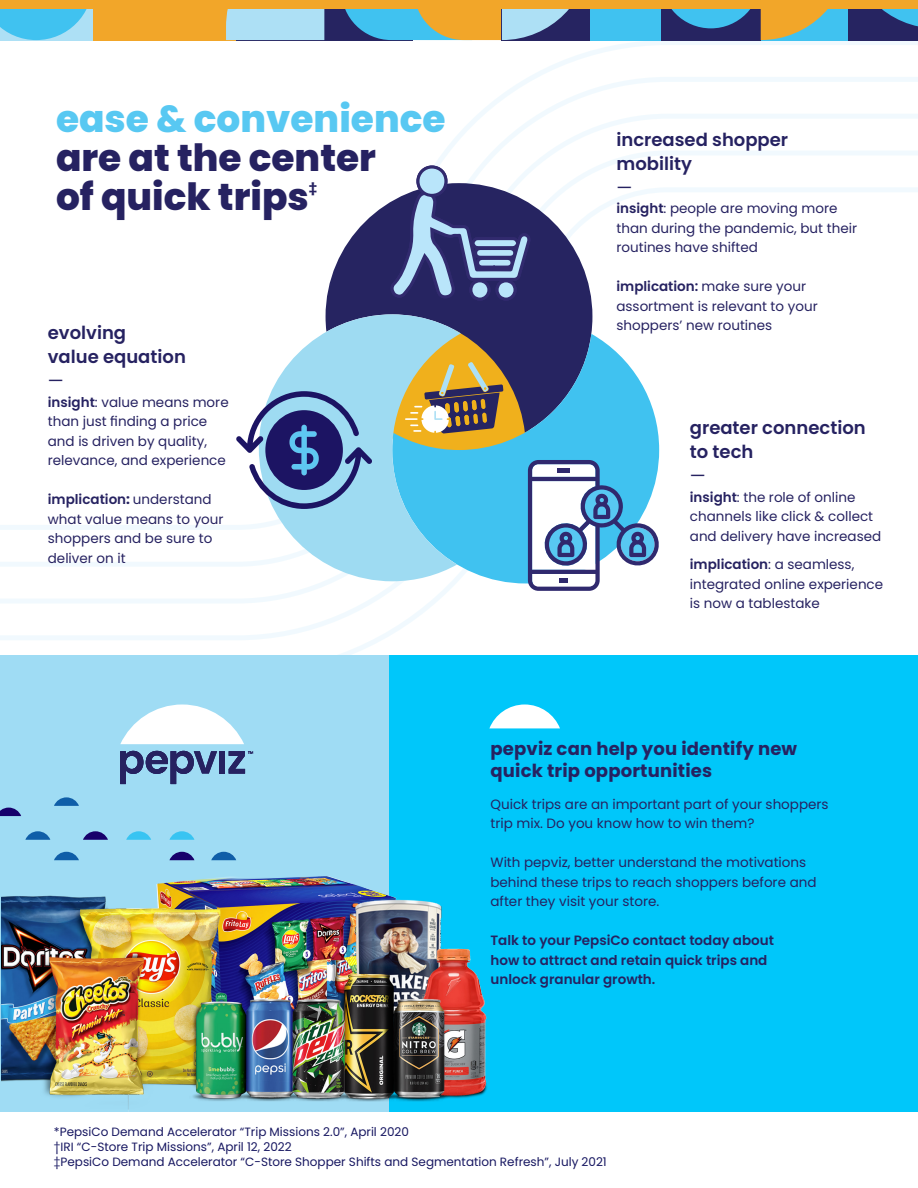
<style>
.page{position:relative;width:918px;height:1188px;background:#fff}
.page>*{position:absolute;margin:0;border:0;box-sizing:border-box;transform-origin:0 0}
.t1{font:800 37.5px/39px "Poppins";color:#262261}
.t2{font:600 18px/24px "Poppins";color:#262261}
.t3{font:700 18px/22.5px "Poppins";letter-spacing:.01em;color:#262261}
.t4{font:18px "Poppins";color:#262261}
.t5{font:13.5px/19.5px "Poppins";color:#262261}
.t6{font:600 13.5px/19.5px "Poppins";color:#262261}
.t7{font:800 12.3px "Poppins";color:#262261}
.t8{font:12px "Poppins";color:#171761}
.s1{color:#58c8f2}
.s2{font-weight:600}
.s3{font-weight:700}
</style>
<div class="page">
<svg style="left:0;top:40px;width:918px;height:16px"></svg>
<svg style="left:0;top:604px;width:434px;height:36px"></svg>
<svg style="left:0;top:114px;width:918px;height:490px"></svg>
<svg style="left:326px;top:183px;width:266px;height:134px;fill:#262461"></svg>
<svg style="left:259px;top:314px;width:202px;height:267px;fill:#9edbf2"></svg>
<div style="left:389px;top:655px;width:529px;height:456px;background:#00c7fa"></div>
<div style="left:93px;top:0;width:143px;height:40px;background:#f2a629"></div>
<div style="left:236px;top:0;width:176px;height:40px;background:#262461"></div>
<div style="left:585px;top:0;width:333px;height:40px;background:#40c2f0"></div>
<svg style="left:0;top:8px;width:93px;height:32px"></svg>
<div style="left:226px;top:8px;width:98px;height:32px;background:#ade0f5"></div>
<svg style="left:661px;top:8px;width:257px;height:32px"></svg>
<div style="left:0;top:0;width:918px;height:8px;background:#f2a629"></div>
<svg style="left:489px;top:705px;width:71px;height:23px"></svg>
<div style="left:0;top:655px;width:389px;height:456px;background:#9fdcf4"></div>
<img style="left:1px;top:851px;width:486px;height:258px">
<svg style="left:126px;top:831px;width:25px;height:9px"></svg>
<svg style="left:83px;top:831px;width:25px;height:9px"></svg>
<svg style="left:25px;top:831px;width:25px;height:9px"></svg>
<svg style="left:54px;top:797px;width:25px;height:9px"></svg>
<svg style="left:0;top:808px;width:21px;height:8px"></svg>
<svg style="left:54px;top:852px;width:25px;height:8px"></svg>
<svg style="left:169px;top:831px;width:25px;height:9px"></svg>
<svg style="left:169px;top:852px;width:25px;height:8px"></svg>
<svg style="left:211px;top:852px;width:25px;height:8px"></svg>
<svg style="left:120px;top:705px;width:124px;height:39px"></svg>
<div style="left:220px;top:751px;width:5px;height:23px;background:#262261"></div>
<svg style="left:229px;top:751px;width:24px;height:23px"></svg>
<svg style="left:120px;top:751px;width:97px;height:33px"></svg>
<svg style="left:341px;top:8px;width:249px;height:294px"></svg>
<svg style="left:236px;top:391px;width:136px;height:118px"></svg>
<svg style="left:380px;top:317px;width:280px;height:274px"></svg>
<p class="t1" style="left:56px;top:100px;width:391px"><span class="s1">ease &amp; convenience </span>are at the center<br>of quick trips</p>
<p class="t7" style="left:309px;top:181px;width:10px">‡</p>
<p class="t2" style="left:48px;top:321px;width:80px">evolving</p>
<p class="t2" style="left:48px;top:345px;width:140px">value equation</p>
<p class="t4" style="left:48px;top:371px;width:17px">—</p>
<p class="t5" style="left:48px;top:392px;width:182px"><span class="s2">insight</span>: value means more than just finding a price and is driven by quality, relevance, and experience</p>
<p class="t5" style="left:48px;top:490px;width:177px"><span class="s2">implication</span><span class="s3">:</span> understand what value means to your shoppers and be sure to deliver on it</p>
<p class="t2" style="left:616px;top:128px;width:173px">increased shopper mobility</p>
<p class="t4" style="left:616px;top:177px;width:17px">—</p>
<p class="t5" style="left:616px;top:199px;width:242px"><span class="s2">insight</span>: people are moving more than during the pandemic, but their routines have shifted</p>
<p class="t5" style="left:616px;top:277px;width:203px"><span class="s2">implication:</span> make sure your assortment is relevant to your shoppers’ new routines</p>
<p class="t2" style="left:690px;top:416px;width:177px">greater connection</p>
<p class="t2" style="left:690px;top:440px;width:65px">to tech</p>
<p class="t4" style="left:690px;top:465px;width:17px">—</p>
<p class="t5" style="left:690px;top:487px;width:193px"><span class="s2">insight</span>: the role of online channels like click &amp; collect and delivery have increased</p>
<p class="t5" style="left:690px;top:555px;width:195px"><span class="s2">implication</span>: a seamless, integrated online experience is now a tablestake</p>
<p class="t3" style="left:490px;top:737px;width:308px">pepviz can help you identify new quick trip opportunities</p>
<p class="t5" style="left:490px;top:794px;width:340px">Quick trips are an important part of your shoppers trip mix. Do you know how to win them?</p>
<p class="t5" style="left:490px;top:853px;width:328px">With pepviz, better understand the motivations behind these trips to reach shoppers before and after they visit your store.</p>
<p class="t6" style="left:490px;top:931px;width:285px">Talk to your PepsiCo contact today about how to attract and retain quick trips and unlock granular growth.</p>
<p class="t8" style="left:54px;top:1125px;width:357px">*PepsiCo Demand Accelerator “Trip Missions 2.0”, April 2020</p>
<p class="t8" style="left:54px;top:1140px;width:239px">†IRI “C-Store Trip Missions”, April 12, 2022</p>
<p class="t8" style="left:54px;top:1155px;width:554px">‡PepsiCo Demand Accelerator “C-Store Shopper Shifts and Segmentation Refresh”, July 2021</p>
</div>
